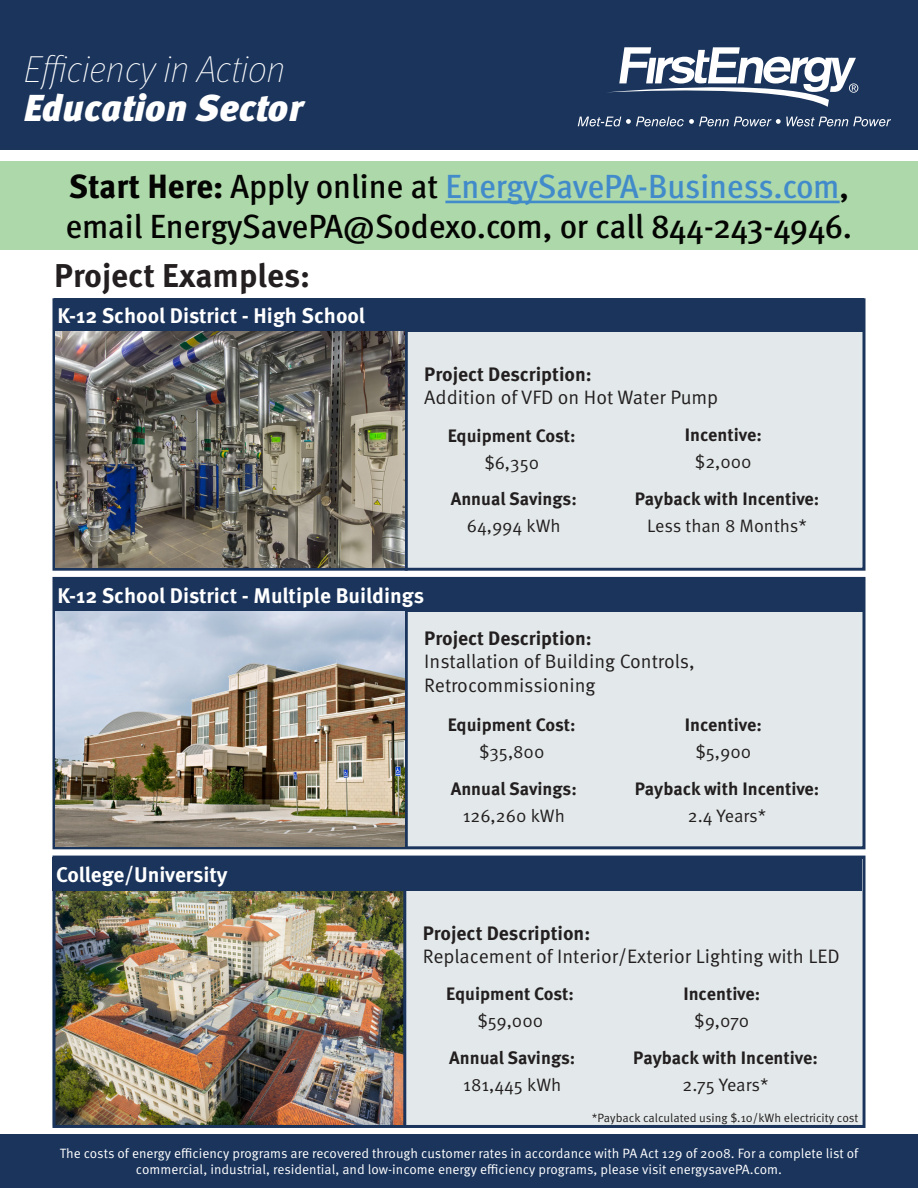
<style>
.page{position:relative;width:918px;height:1188px;background:#fff}
.page>*{position:absolute;margin:0;border:0;box-sizing:border-box;transform-origin:0 0}
.t1{font:italic 100 37.5px "Meta Pro";color:#fff}
.t2{font:italic 900 37.5px "Meta Pro";color:#fff}
.t3{font:500 condensed 33.6px "Meta Pro";color:#428bca;scale:1.1 1}
.t4{font:500 condensed 33.6px "Meta Pro";letter-spacing:-.005em;color:#040503;scale:1.1 1}
.t5{font:700 33px "Meta Pro";color:#231f20}
.t6{font:700 21.15px "Meta Pro";color:#fff}
.t7{font:19.5px "Meta Pro Norm";color:#231f20}
.t8{font:700 19.5px "Meta Pro";color:#231f20}
.t9{font:700 18px/27px "Meta Pro";color:#231f20;text-align:center}
.t10{font:18px "Meta Pro Norm";color:#231f20}
.t11{font:13.5px "Meta Pro Norm";color:#fff}
.t12{font:12px "Meta Pro Norm";color:#231f20}
.s1{font-weight:800;color:#040503}
.s2{color:#040503}
.s3{font-family:"Meta Pro Norm";font-weight:400}
</style>
<div class="page">
<div style="left:0;top:161px;width:918px;height:89px;background:#add8a9"></div>
<div style="left:0;top:0;width:918px;height:149px;background:#1a345c"></div>
<svg style="left:578px;top:117px;width:313px;height:9px"></svg>
<svg style="left:608px;top:47px;width:250px;height:60px"></svg>
<div style="left:0;top:1134px;width:918px;height:54px;background:#1a345c"></div>
<hr style="left:445px;top:201px;width:395px;height:2px;background:#428bca">
<div style="left:56px;top:612px;width:808px;height:235px;background:#e3e9ea"></div>
<div style="left:52px;top:577px;width:814px;height:272px;border:3px solid #1a345c"></div>
<div style="left:54px;top:578px;width:810px;height:34px;background:#1a345c"></div>
<hr style="left:405px;top:612px;width:3px;height:235px;background:#1a345c">
<img style="left:56px;top:612px;width:349px;height:234px">
<div style="left:52px;top:890px;width:810px;height:235px;background:#e3e9ea"></div>
<img style="left:56px;top:890px;width:347px;height:234px">
<div style="left:52px;top:857px;width:810px;height:33px;background:#1a345c"></div>
<hr style="left:403px;top:890px;width:3px;height:235px;background:#1a345c">
<div style="left:52px;top:856px;width:814px;height:272px;border:3px solid #1a345c"></div>
<div style="left:54px;top:332px;width:810px;height:235px;background:#e3e9ea"></div>
<div style="left:54px;top:298px;width:810px;height:34px;background:#1a345c"></div>
<hr style="left:405px;top:332px;width:3px;height:239px;background:#1a345c">
<div style="left:52px;top:298px;width:814px;height:273px;border:3px solid #1a345c"></div>
<img style="left:56px;top:332px;width:349px;height:236px">
<p class="t1" style="left:24px;top:44px;width:263px">Efficiency in Action</p>
<p class="t2" style="left:24px;top:79px;width:281px">Education Sector</p>
<p class="t3" style="left:69px;top:161px;width:711px"><span class="s1">Start Here:</span> <span class="s2">Apply online at</span> EnergySavePA-Business.com<span class="s2">,</span></p>
<p class="t4" style="left:66px;top:202px;width:716px">email EnergySavePA@Sodexo.com, or call 844-243-4946.</p>
<p class="t5" style="left:54px;top:250px;width:258px">Project Examples:</p>
<p class="t6" style="left:58px;top:299px;width:309px">K-12 School District - High School</p>
<p class="t8" style="left:424px;top:359px;width:169px">Project Description:</p>
<p class="t7" style="left:424px;top:383px;width:296px">Addition of VFD on Hot Water Pump</p>
<p class="t9" style="left:448px;top:421px;width:129px">Equipment Cost:</p>
<p class="t10" style="left:484px;top:449px;width:56px">$6,350</p>
<p class="t9" style="left:685px;top:420px;width:78px">Incentive:</p>
<p class="t10" style="left:695px;top:449px;width:58px">$2,000</p>
<p class="t9" style="left:451px;top:484px;width:128px">Annual Savings:<br><span class="s3">64,994 kWh</span></p>
<p class="t9" style="left:635px;top:484px;width:186px">Payback with Incentive:<br><span class="s3">Less than 8 Months*</span></p>
<p class="t6" style="left:58px;top:579px;width:368px">K-12 School District - Multiple Buildings</p>
<p class="t8" style="left:424px;top:623px;width:169px">Project Description:</p>
<p class="t7" style="left:424px;top:647px;width:272px">Installation of Building Controls,</p>
<p class="t7" style="left:424px;top:670px;width:173px">Retrocommissioning</p>
<p class="t9" style="left:448px;top:710px;width:129px">Equipment Cost:</p>
<p class="t10" style="left:479px;top:738px;width:67px">$35,800</p>
<p class="t9" style="left:685px;top:710px;width:78px">Incentive:</p>
<p class="t10" style="left:695px;top:738px;width:57px">$5,900</p>
<p class="t6" style="left:56px;top:858px;width:173px">College/University</p>
<p class="t9" style="left:451px;top:774px;width:128px">Annual Savings:<br><span class="s3">126,260 kWh</span></p>
<p class="t9" style="left:635px;top:774px;width:186px">Payback with Incentive:<br><span class="s3">2.4 Years*</span></p>
<p class="t8" style="left:423px;top:918px;width:169px">Project Description:</p>
<p class="t7" style="left:423px;top:942px;width:419px">Replacement of Interior/Exterior Lighting with LED</p>
<p class="t9" style="left:446px;top:979px;width:129px">Equipment Cost:</p>
<p class="t10" style="left:477px;top:1007px;width:67px">$59,000</p>
<p class="t9" style="left:683px;top:979px;width:78px">Incentive:</p>
<p class="t10" style="left:694px;top:1007px;width:57px">$9,070</p>
<p class="t9" style="left:449px;top:1043px;width:128px">Annual Savings:<br><span class="s3">181,445 kWh</span></p>
<p class="t9" style="left:633px;top:1043px;width:186px">Payback with Incentive:<br><span class="s3">2.75 Years*</span></p>
<p class="t12" style="left:592px;top:1109px;width:268px">*Payback calculated using $.10/kWh electricity cost</p>
<p class="t11" style="left:60px;top:1143px;width:800px">The costs of energy efficiency programs are recovered through customer rates in accordance with PA Act 129 of 2008. For a complete list of</p>
<p class="t11" style="left:136px;top:1159px;width:648px">commercial, industrial, residential, and low-income energy efficiency programs, please visit energysavePA.com.</p>
</div>
